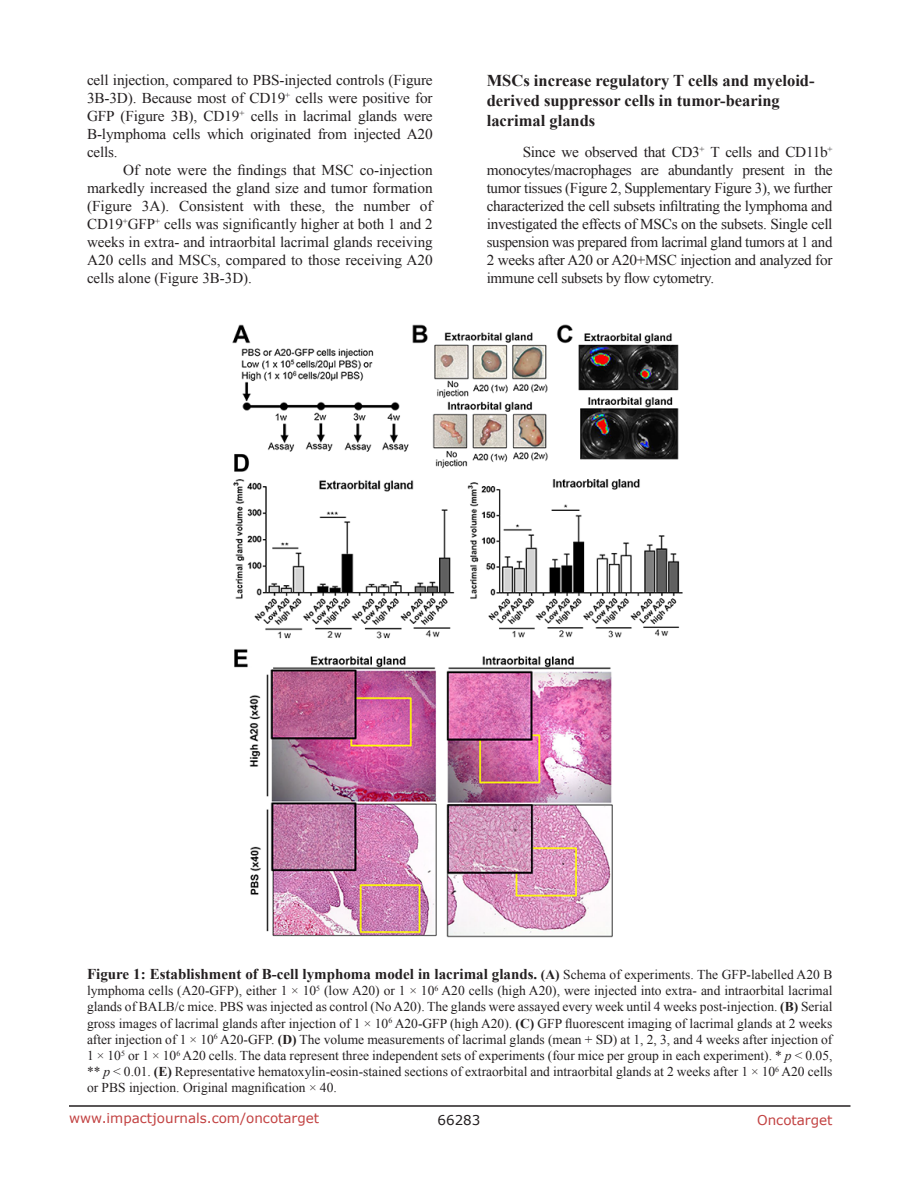
<style>
.page{position:relative;width:918px;height:1188px;background:#fff}
.page>*{position:absolute;margin:0;border:0;box-sizing:border-box;transform-origin:0 0}
.SubHeading{font:700 16.5px/19.8px "Times New Roman";color:#231f20}
.BodyText{font:15px/18px "Times New Roman";letter-spacing:-.01em;color:#231f20;text-align:justify}
.figuretext{font:700 15px "Times New Roman";color:#231f20}
.figuretext-2{font:13.5px/16.2px "Times New Roman";color:#231f20;text-align:justify}
.t1{font:13.5px "Verdana";color:#c24141}
.t2{font:13.5px "Verdana";color:#231f20}
.s1{font-size:13.5px}
.s2{font-weight:400;font-size:13.5px}
.s3{font-weight:700}
.s4{font-style:italic}
</style>
<div class="page">
<hr style="left:69px;top:1105px;width:781px;height:2px;background:#231f20">
<img style="left:232px;top:324px;width:451px;height:614px">
<p class="BodyText" style="left:87px;top:71px;width:347px">cell injection, compared to PBS-injected controls (Figure 3B-3D). Because most of CD19<sup>+</sup> cells were positive for GFP (Figure 3B), CD19<sup>+</sup> cells in lacrimal glands were B-lymphoma cells which originated from injected A20 cells.</p>
<p class="BodyText" style="left:87px;top:161px;width:347px;text-indent:36px">Of note were the findings that MSC co-injection markedly increased the gland size and tumor formation (Figure 3A). Consistent with these, the number of CD19<sup>+</sup>GFP<sup>+</sup> cells was significantly higher at both 1 and 2 weeks in extra- and intraorbital lacrimal glands receiving A20 cells and MSCs, compared to those receiving A20 cells alone (Figure 3B-3D).</p>
<p class="SubHeading" style="left:487px;top:70px;width:329px">MSCs increase regulatory T cells and myeloid&shy;derived suppressor cells in tumor-bearing lacrimal glands</p>
<p class="BodyText" style="left:487px;top:143px;width:347px;text-indent:36px">Since we observed that CD3<sup>+</sup> T cells and CD11b<sup>+ </sup>monocytes/macrophages are abundantly present in the tumor tissues (Figure 2, Supplementary Figure 3), we further characterized the cell subsets infiltrating the lymphoma and investigated the effects of MSCs on the subsets. Single cell suspension was prepared from lacrimal gland tumors at 1 and 2 weeks after A20 or A20+MSC injection and analyzed for immune cell subsets by flow cytometry.</p>
<p class="figuretext" style="left:87px;top:964px;width:747px">Figure 1: Establishment of B-cell lymphoma model in lacrimal glands. <span class="s1">(A)</span> <span class="s2">Schema of experiments. The GFP-labelled A20 B</span></p>
<p class="figuretext-2" style="left:87px;top:982px;width:747px">lymphoma cells (A20-GFP), either 1 × 10<sup>5</sup> (low A20) or 1 × 10<sup>6</sup> A20 cells (high A20), were injected into extra- and intraorbital lacrimal glands of BALB/c mice. PBS was injected as control (No A20). The glands were assayed every week until 4 weeks post-injection. <span class="s3">(B)</span> Serial gross images of lacrimal glands after injection of 1 × 10<sup>6</sup> A20-GFP (high A20). <span class="s3">(C)</span> GFP fluorescent imaging of lacrimal glands at 2 weeks after injection of 1 × 10<sup>6</sup> A20-GFP. <span class="s3">(D)</span> The volume measurements of lacrimal glands (mean + SD) at 1, 2, 3, and 4 weeks after injection of 1 × 10<sup>5</sup> or 1 × 10<sup>6</sup> A20 cells. The data represent three independent sets of experiments (four mice per group in each experiment). * <span class="s4">p</span> &lt; 0.05, ** <span class="s4">p</span> &lt; 0.01. <span class="s3">(E)</span> Representative hematoxylin-eosin-stained sections of extraorbital and intraorbital glands at 2 weeks after 1 × 10<sup>6</sup> A20 cells or PBS injection. Original magnification × 40.</p>
<p class="t1" style="left:69px;top:1109px;width:252px">www.impactjournals.com/oncotarget</p>
<p class="t2" style="left:438px;top:1111px;width:44px">66283</p>
<p class="t1" style="left:757px;top:1111px;width:77px">Oncotarget</p>
</div>
